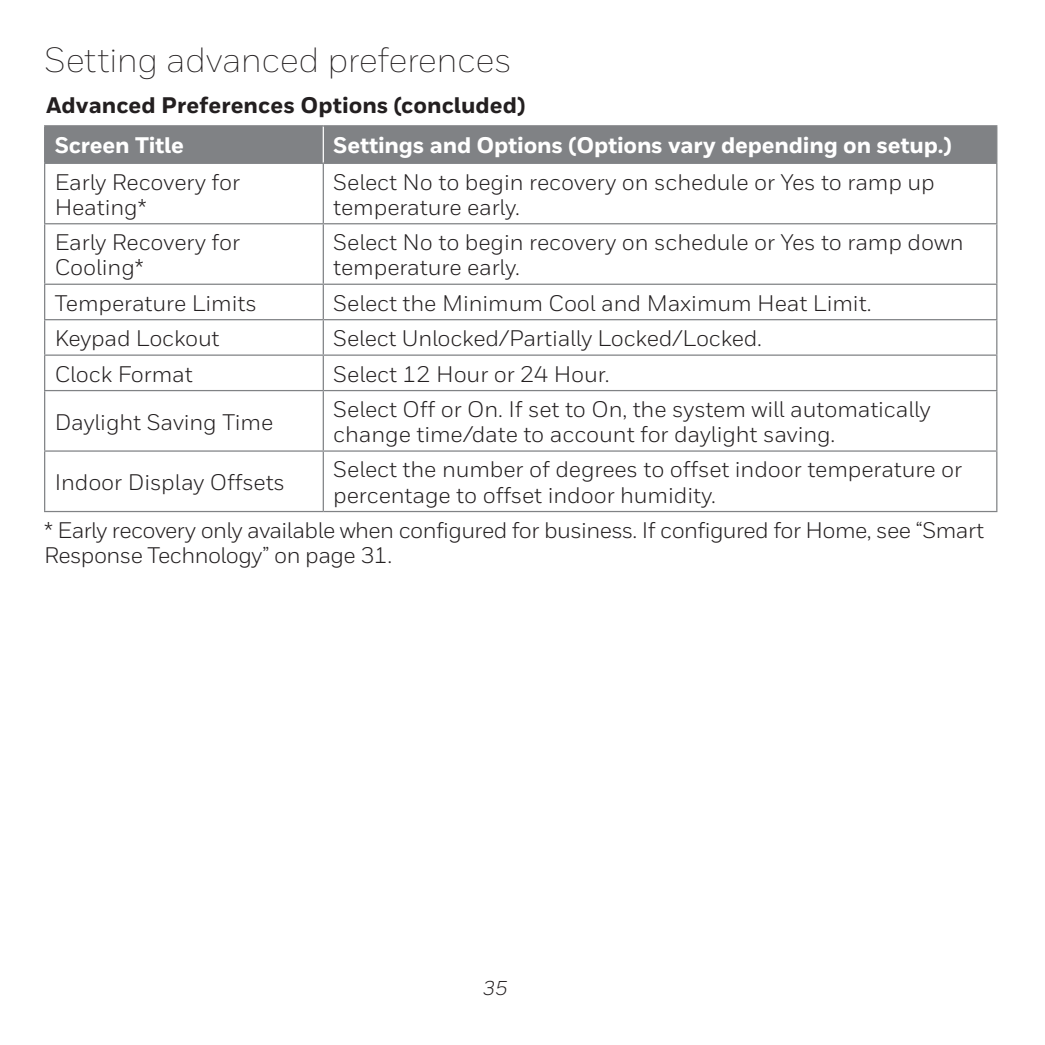
<style>
.page{position:relative;width:1045px;height:1045px;background:#fff}
.page>*{position:absolute;margin:0;border:0;box-sizing:border-box;transform-origin:0 0}
.t1{font:300 35px "Honeywell Sans";letter-spacing:-.015em;color:#231f20}
.t2{font:22.5px/25px "Honeywell Sans";letter-spacing:-.005em;color:#231f20}
.t3{font:22.5px/25px "Honeywell Sans";letter-spacing:-.025em;color:#231f20}
.t4{font:800 22.5px "Honeywell Sans";letter-spacing:-.01em;color:#fff}
.t5{font:800 22.5px "Honeywell Sans";letter-spacing:.005em;color:#231f20}
.t6{font:italic 20px "Honeywell Sans";color:#231f20}
</style>
<div class="page">
<div style="left:45px;top:126px;width:950px;height:37px;background:#808285"></div>
<hr style="left:44px;top:126px;width:1px;height:37px;background:#808285">
<hr style="left:44px;top:125px;width:279px;height:1px;background:#808285">
<hr style="left:44px;top:163px;width:279px;height:1px;background:#808285">
<hr style="left:322px;top:126px;width:2px;height:37px;background:#fff">
<hr style="left:995px;top:126px;width:2px;height:37px;background:#808285">
<hr style="left:323px;top:125px;width:673px;height:1px;background:#808285">
<hr style="left:323px;top:163px;width:673px;height:1px;background:#808285">
<hr style="left:44px;top:164px;width:1px;height:59px;background:#808285">
<hr style="left:44px;top:391px;width:1px;height:59px;background:#808285">
<hr style="left:44px;top:390px;width:279px;height:1px;background:#808285">
<hr style="left:322px;top:164px;width:2px;height:59px;background:#808285">
<hr style="left:322px;top:391px;width:2px;height:59px;background:#808285">
<hr style="left:995px;top:164px;width:2px;height:59px;background:#808285">
<hr style="left:995px;top:391px;width:2px;height:59px;background:#808285">
<hr style="left:323px;top:390px;width:673px;height:1px;background:#808285">
<hr style="left:44px;top:224px;width:1px;height:59px;background:#808285">
<hr style="left:44px;top:451px;width:1px;height:59px;background:#808285">
<hr style="left:44px;top:223px;width:279px;height:1px;background:#808285">
<hr style="left:44px;top:450px;width:279px;height:1px;background:#808285">
<hr style="left:44px;top:510px;width:279px;height:2px;background:#808285">
<hr style="left:322px;top:224px;width:2px;height:59px;background:#808285">
<hr style="left:322px;top:451px;width:2px;height:59px;background:#808285">
<hr style="left:995px;top:224px;width:2px;height:59px;background:#808285">
<hr style="left:995px;top:451px;width:2px;height:59px;background:#808285">
<hr style="left:323px;top:223px;width:673px;height:1px;background:#808285">
<hr style="left:323px;top:450px;width:673px;height:1px;background:#808285">
<hr style="left:323px;top:510px;width:673px;height:2px;background:#808285">
<hr style="left:44px;top:285px;width:1px;height:34px;background:#808285">
<hr style="left:44px;top:283px;width:279px;height:2px;background:#808285">
<hr style="left:322px;top:285px;width:2px;height:34px;background:#808285">
<hr style="left:995px;top:285px;width:2px;height:34px;background:#808285">
<hr style="left:323px;top:283px;width:673px;height:2px;background:#808285">
<hr style="left:44px;top:320px;width:1px;height:34px;background:#808285">
<hr style="left:44px;top:319px;width:279px;height:1px;background:#808285">
<hr style="left:322px;top:320px;width:2px;height:34px;background:#808285">
<hr style="left:995px;top:320px;width:2px;height:34px;background:#808285">
<hr style="left:323px;top:319px;width:673px;height:1px;background:#808285">
<hr style="left:44px;top:355px;width:1px;height:35px;background:#808285">
<hr style="left:44px;top:354px;width:279px;height:1px;background:#808285">
<hr style="left:322px;top:355px;width:2px;height:35px;background:#808285">
<hr style="left:995px;top:355px;width:2px;height:35px;background:#808285">
<hr style="left:323px;top:354px;width:673px;height:1px;background:#808285">
<h1 class="t1" style="left:44px;top:39px;width:468px">Setting advanced preferences</h1>
<p class="t5" style="left:46px;top:91px;width:480px">Advanced Preferences Options (concluded)</p>
<p class="t4" style="left:55px;top:132px;width:131px">Screen Title</p>
<p class="t4" style="left:333px;top:132px;width:619px">Settings and Options (Options vary depending on setup.)</p>
<p class="t2" style="left:55px;top:169px;width:187px">Early Recovery for<br>Heating*</p>
<p class="t2" style="left:333px;top:169px;width:602px">Select No to begin recovery on schedule or Yes to ramp up temperature early.</p>
<p class="t2" style="left:55px;top:230px;width:187px">Early Recovery for<br>Cooling*</p>
<p class="t2" style="left:333px;top:230px;width:631px">Select No to begin recovery on schedule or Yes to ramp down temperature early.</p>
<p class="t2" style="left:55px;top:290px;width:203px">Temperature Limits</p>
<p class="t2" style="left:333px;top:290px;width:539px">Select the Minimum Cool and Maximum Heat Limit.</p>
<p class="t2" style="left:55px;top:326px;width:166px">Keypad Lockout</p>
<p class="t2" style="left:333px;top:326px;width:430px">Select Unlocked/Partially Locked/Locked.</p>
<p class="t2" style="left:55px;top:361px;width:140px">Clock Format</p>
<p class="t2" style="left:333px;top:361px;width:277px">Select 12 Hour or 24 Hour.</p>
<p class="t2" style="left:55px;top:409px;width:220px">Daylight Saving Time</p>
<p class="t2" style="left:333px;top:396px;width:598px">Select Off or On. If set to On, the system will automatically change time/date to account for daylight saving.</p>
<p class="t2" style="left:333px;top:457px;width:630px">Select the number of degrees to offset indoor temperature or percentage to offset indoor humidity.</p>
<p class="t3" style="left:44px;top:518px;width:941px">* Early recovery only available when configured for business. If configured for Home, see “Smart<br>Response Technology” on page 31.</p>
<p class="t2" style="left:55px;top:469px;width:232px">Indoor Display Offsets</p>
<p class="t6" style="left:482px;top:976px;width:26px">35</p>
</div>
